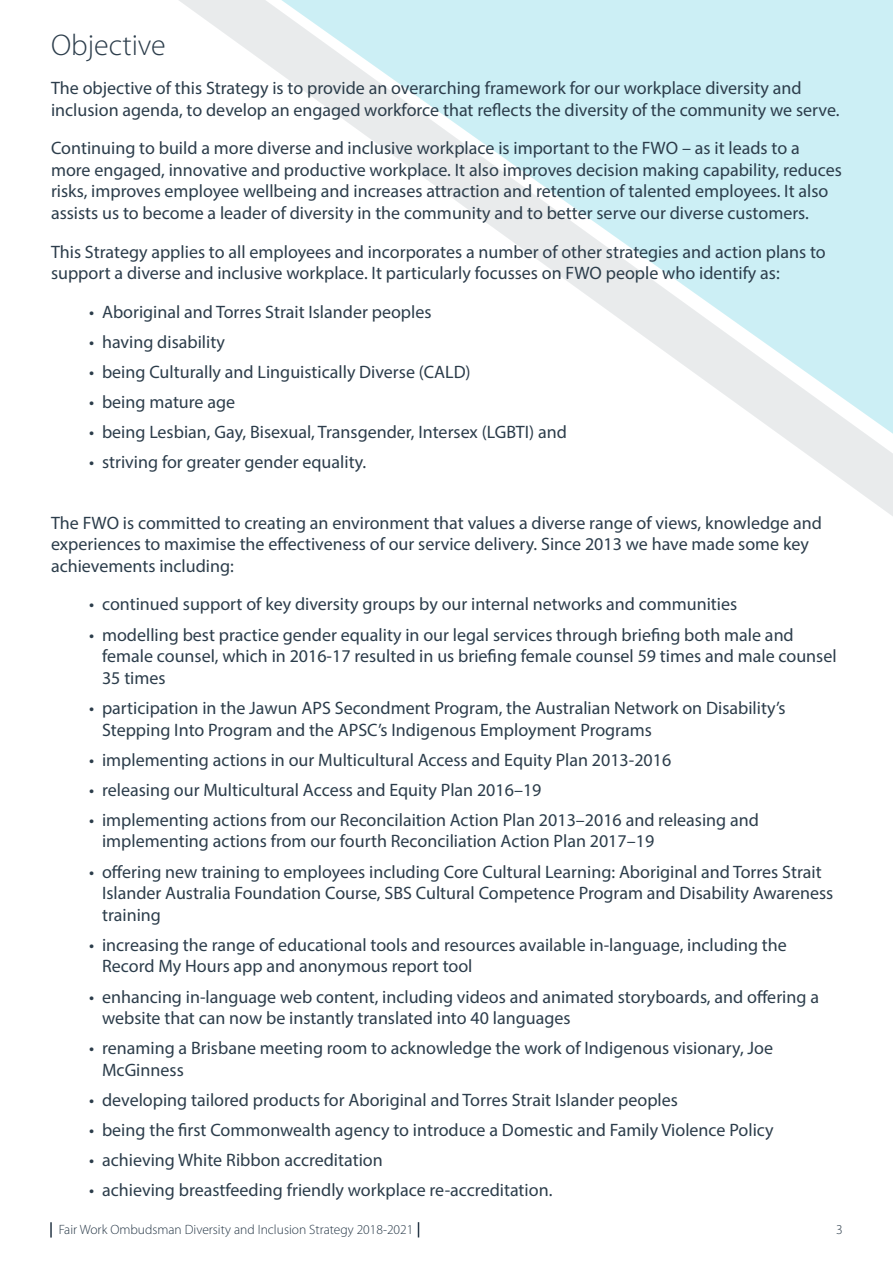
<style>
.page{position:relative;width:893px;height:1263px;background:#fff}
.page>*{position:absolute;margin:0;border:0;box-sizing:border-box;transform-origin:0 0}
.t1{font:300 30px "Myriad Pro";color:#2c3d4b}
.Paragraph{font:18px/21.6px "Myriad Pro";color:#2c3d4b}
.t2{font:300 13.5px "Myriad Pro";color:#263746}
.t3{font:300 13.5px "Myriad Pro";color:#263745}
</style>
<div class="page">
<svg style="left:179px;top:0;width:714px;height:516px"></svg>
<svg style="left:50px;top:1222px;width:2px;height:15px"></svg>
<svg style="left:418px;top:1222px;width:1px;height:15px"></svg>
<h1 class="t1" style="left:51px;top:27px;width:116px">Objective</h1>
<p class="Paragraph" style="left:51px;top:77px;width:790px">The objective of this Strategy is to provide an overarching framework for our workplace diversity and inclusion agenda, to develop an engaged workforce that reflects the diversity of the community we serve.</p>
<p class="Paragraph" style="left:51px;top:137px;width:792px">Continuing to build a more diverse and inclusive workplace is important to the FWO – as it leads to a more engaged, innovative and productive workplace. It also improves decision making capability, reduces risks, improves employee wellbeing and increases attraction and retention of talented employees. It also assists us to become a leader of diversity in the community and to better serve our diverse customers.</p>
<p class="Paragraph" style="left:51px;top:241px;width:776px">This Strategy applies to all employees and incorporates a number of other strategies and action plans to support a diverse and inclusive workplace. It particularly focusses on FWO people who identify as:</p>
<p class="Paragraph" style="left:89px;top:301px;width:344px">• Aboriginal and Torres Strait Islander peoples</p>
<p class="Paragraph" style="left:89px;top:331px;width:137px">• having disability</p>
<p class="Paragraph" style="left:89px;top:361px;width:383px">• being Culturally and Linguistically Diverse (CALD)</p>
<p class="Paragraph" style="left:89px;top:391px;width:147px">• being mature age</p>
<p class="Paragraph" style="left:89px;top:421px;width:479px">• being Lesbian, Gay, Bisexual, Transgender, Intersex (LGBTI) and</p>
<p class="Paragraph" style="left:89px;top:451px;width:278px">• striving for greater gender equality.</p>
<p class="Paragraph" style="left:51px;top:511px;width:772px">The FWO is committed to creating an environment that values a diverse range of views, knowledge and experiences to maximise the effectiveness of our service delivery. Since 2013 we have made some key achievements including:</p>
<p class="Paragraph" style="left:89px;top:593px;width:649px">• continued support of key diversity groups by our internal networks and communities</p>
<p class="Paragraph" style="left:102px;top:623px;width:736px;text-indent:-13px">• modelling best practice gender equality in our legal services through briefing both male and female counsel, which in 2016-17 resulted in us briefing female counsel 59 times and male counsel<br>35 times</p>
<p class="Paragraph" style="left:102px;top:697px;width:685px;text-indent:-13px">• participation in the Jawun APS Secondment Program, the Australian Network on Disability’s<br>Stepping Into Program and the APSC’s Indigenous Employment Programs</p>
<p class="Paragraph" style="left:89px;top:748px;width:583px">• implementing actions in our Multicultural Access and Equity Plan 2013-2016</p>
<p class="Paragraph" style="left:89px;top:779px;width:454px">• releasing our Multicultural Access and Equity Plan 2016–19</p>
<p class="Paragraph" style="left:102px;top:809px;width:658px;text-indent:-13px">• implementing actions from our Reconcilaition Action Plan 2013–2016 and releasing and implementing actions from our fourth Reconciliation Action Plan 2017–19</p>
<p class="Paragraph" style="left:102px;top:860px;width:733px;text-indent:-13px">• offering new training to employees including Core Cultural Learning: Aboriginal and Torres Strait<br>Islander Australia Foundation Course, SBS Cultural Competence Program and Disability Awareness training</p>
<p class="Paragraph" style="left:102px;top:934px;width:686px;text-indent:-13px">• increasing the range of educational tools and resources available in-language, including the<br>Record My Hours app and anonymous report tool</p>
<p class="Paragraph" style="left:102px;top:985px;width:718px;text-indent:-13px">• enhancing in-language web content, including videos and animated storyboards, and offering a website that can now be instantly translated into 40 languages</p>
<p class="Paragraph" style="left:102px;top:1037px;width:673px;text-indent:-13px">• renaming a Brisbane meeting room to acknowledge the work of Indigenous visionary, Joe<br>McGinness</p>
<p class="Paragraph" style="left:89px;top:1089px;width:590px">• developing tailored products for Aboriginal and Torres Strait Islander peoples</p>
<p class="Paragraph" style="left:89px;top:1119px;width:686px">• being the first Commonwealth agency to introduce a Domestic and Family Violence Policy</p>
<p class="Paragraph" style="left:89px;top:1149px;width:295px">• achieving White Ribbon accreditation</p>
<p class="Paragraph" style="left:89px;top:1179px;width:465px">• achieving breastfeeding friendly workplace re-accreditation.</p>
<p class="t2" style="left:59px;top:1222px;width:356px">Fair Work Ombudsman Diversity and Inclusion Strategy 2018-2021</p>
<p class="t3" style="left:836px;top:1222px;width:8px">3</p>
</div>
